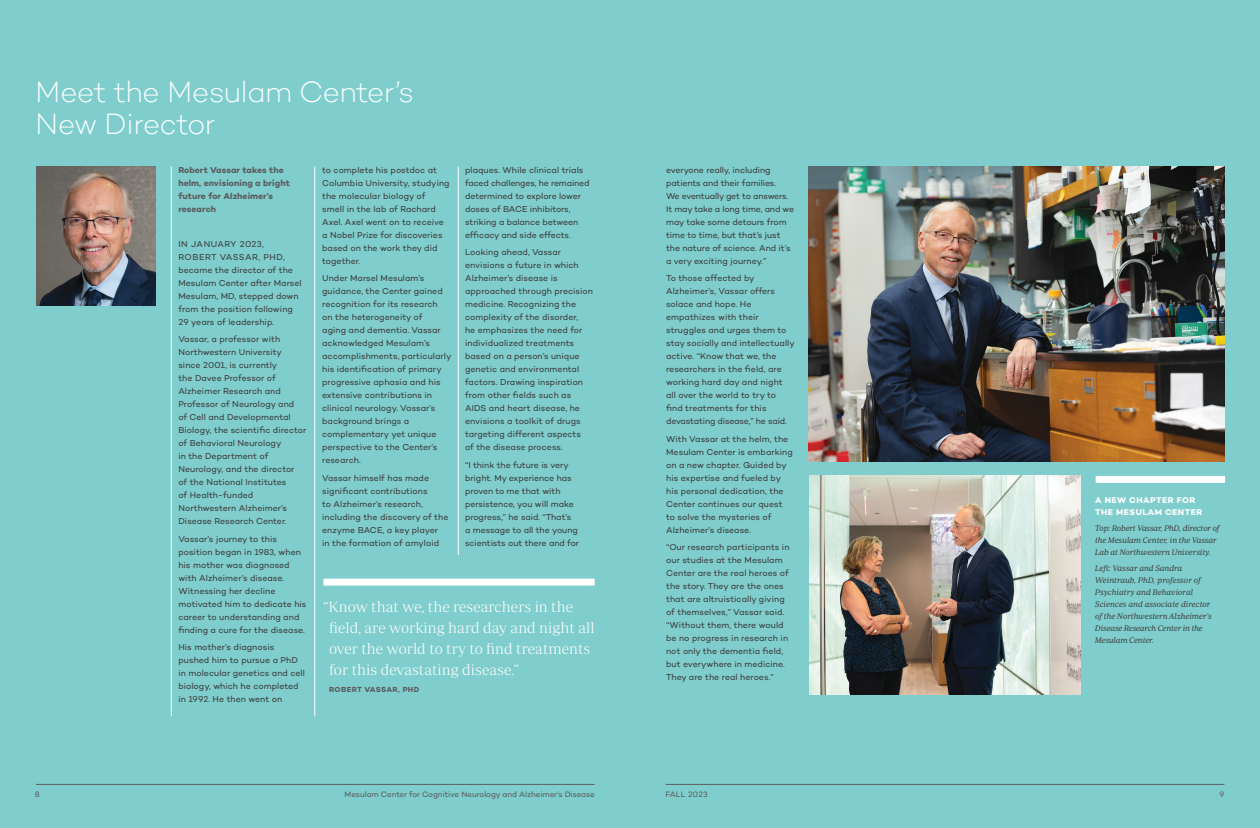
<style>
.page{position:relative;width:1260px;height:828px;background:#7fcecd}
.page>*{position:absolute;margin:0;border:0;box-sizing:border-box;transform-origin:0 0}
.t1{font:200 30px/32px "Campton";letter-spacing:-.025em;color:#fff}
.body{font:15px/21px "Periodico Display Xt Lg";letter-spacing:.005em;color:#fff}
.body-2{font:8.8px/13px "Campton";letter-spacing:.005em;color:#3e3e3f}
.body-3{font:700 8.8px/13px "Campton";letter-spacing:.005em;color:#5c5c5f}
.body-4{font:700 8.5px/12px "Campton";letter-spacing:.06em;color:#fff}
.body-5{font:8.2px/12px "Periodico Text Lg It";color:#3e3e3f}
.body-6{font:8px "Campton";letter-spacing:-.005em;color:#5c5c5f}
.body-7{font:8px "Campton";letter-spacing:.02em;color:#5c5c5f}
.body-8{font:700 7.5px "Campton";letter-spacing:.04em;color:#5c5c5f}
</style>
<div class="page">
<img style="left:36px;top:167px;width:120px;height:138px">
<hr style="left:315px;top:167px;width:1px;height:549px;background:#fff">
<hr style="left:458px;top:167px;width:1px;height:388px;background:#fff">
<hr style="left:171px;top:167px;width:1px;height:549px;background:#fff">
<div style="left:323px;top:579px;width:272px;height:7px;background:#fff"></div>
<img style="left:809px;top:167px;width:415px;height:295px">
<img style="left:810px;top:476px;width:271px;height:219px">
<div style="left:1096px;top:476px;width:129px;height:7px;background:#fff"></div>
<hr style="left:666px;top:784px;width:558px;height:1px;background:#5c5c5f">
<hr style="left:36px;top:784px;width:559px;height:1px;background:#5c5c5f">
<p class="t1" style="left:35px;top:75px;width:380px">Meet the Mesulam Center’s<br>New Director</p>
<p class="body-2" style="left:322px;top:163px;width:129px">to complete his postdoc at<br>Columbia University, studying the molecular biology of<br>smell in the lab of Rachard<br>Axel. Axel went on to receive a Nobel Prize for discoveries based on the work they did together.</p>
<p class="body-2" style="left:322px;top:271px;width:131px">Under Marsel Mesulam’s guidance, the Center gained recognition for its research<br>on the heterogeneity of<br>aging and dementia. Vassar acknowledged Mesulam’s accomplishments, particularly his identification of primary progressive aphasia and his extensive contributions in clinical neurology. Vassar’s background brings a complementary yet unique perspective to the Center’s research.</p>
<p class="body-2" style="left:322px;top:471px;width:128px">Vassar himself has made significant contributions<br>to Alzheimer’s research, including the discovery of the enzyme BACE, a key player<br>in the formation of amyloid</p>
<p class="body-2" style="left:465px;top:163px;width:126px">plaques. While clinical trials faced challenges, he remained determined to explore lower doses of BACE inhibitors, striking a balance between efficacy and side effects.</p>
<p class="body-2" style="left:465px;top:245px;width:129px">Looking ahead, Vassar envisions a future in which<br>Alzheimer’s disease is approached through precision medicine. Recognizing the complexity of the disorder,<br>he emphasizes the need for individualized treatments based on a person’s unique genetic and environmental factors. Drawing inspiration from other fields such as<br>AIDS and heart disease, he envisions a toolkit of drugs targeting different aspects<br>of the disease process.</p>
<p class="body-2" style="left:465px;top:458px;width:116px">“I think the future is very bright. My experience has proven to me that with persistence, you will make progress,” he said. “That’s<br>a message to all the young scientists out there and for</p>
<p class="body-3" style="left:178px;top:163px;width:113px">Robert Vassar takes the helm, envisioning a bright future for Alzheimer’s research</p>
<p class="body-2" style="left:178px;top:237px;width:125px">IN JANUARY 2023,<br>ROBERT VASSAR, PHD, became the director of the<br>Mesulam Center after Marsel<br>Mesulam, MD, stepped down from the position following<br>29 years of leadership.</p>
<p class="body-2" style="left:178px;top:332px;width:129px">Vassar, a professor with<br>Northwestern University since 2001, is currently<br>the Davee Professor of<br>Alzheimer Research and<br>Professor of Neurology and<br>of Cell and Developmental<br>Biology, the scientific director of Behavioral Neurology<br>in the Department of<br>Neurology, and the director<br>of the National Institutes<br>of Health-funded<br>Northwestern Alzheimer’s<br>Disease Research Center.</p>
<p class="body-2" style="left:178px;top:532px;width:130px">Vassar’s journey to this position began in 1983, when his mother was diagnosed with Alzheimer’s disease.<br>Witnessing her decline motivated him to dedicate his career to understanding and finding a cure for the disease.</p>
<p class="body-2" style="left:178px;top:640px;width:128px">His mother’s diagnosis pushed him to pursue a PhD in molecular genetics and cell biology, which he completed in 1992. He then went on</p>
<p class="body" style="left:329px;top:596px;width:267px;text-indent:-6px">“Know that we, the researchers in the field, are working hard day and night all over the world to try to find treatments for this devastating disease.”</p>
<p class="body-8" style="left:329px;top:685px;width:92px">ROBERT VASSAR, PHD</p>
<p class="body-2" style="left:666px;top:163px;width:130px">everyone really, including patients and their families.<br>We eventually get to answers.<br>It may take a long time, and we may take some detours from time to time, but that’s just the nature of science. And it’s a very exciting journey.”</p>
<p class="body-2" style="left:666px;top:271px;width:130px">To those affected by<br>Alzheimer’s, Vassar offers solace and hope. He empathizes with their struggles and urges them to stay socially and intellectually active. “Know that we, the researchers in the field, are working hard day and night all over the world to try to find treatments for this devastating disease,” he said.</p>
<p class="body-2" style="left:666px;top:432px;width:128px">With Vassar at the helm, the<br>Mesulam Center is embarking on a new chapter. Guided by his expertise and fueled by his personal dedication, the<br>Center continues our quest to solve the mysteries of<br>Alzheimer’s disease.</p>
<p class="body-2" style="left:666px;top:540px;width:125px">“Our research participants in our studies at the Mesulam<br>Center are the real heroes of the story. They are the ones that are altruistically giving of themselves,” Vassar said. “Without them, there would be no progress in research in not only the dementia field, but everywhere in medicine.<br>They are the real heroes.”</p>
<p class="body-4" style="left:1095px;top:494px;width:109px">A NEW CHAPTER FOR<br>THE MESULAM CENTER</p>
<p class="body-5" style="left:1095px;top:522px;width:126px">Top: Robert Vassar, PhD, director of the Mesulam Center, in the Vassar<br>Lab at Northwestern University.</p>
<p class="body-5" style="left:1095px;top:562px;width:118px">Left: Vassar and Sandra<br>Weintraub, PhD, professor of<br>Psychiatry and Behavioral<br>Sciences and associate director of the Northwestern Alzheimer’s<br>Disease Research Center in the<br>Mesulam Center.</p>
<p class="body-6" style="left:35px;top:789px;width:6px">8</p>
<p class="body-6" style="left:345px;top:789px;width:252px">Mesulam Center for Cognitive Neurology and Alzheimer’s Disease</p>
<p class="body-7" style="left:665px;top:789px;width:44px">FALL 2023</p>
<p class="body-6" style="left:1219px;top:789px;width:6px">9</p>
</div>
